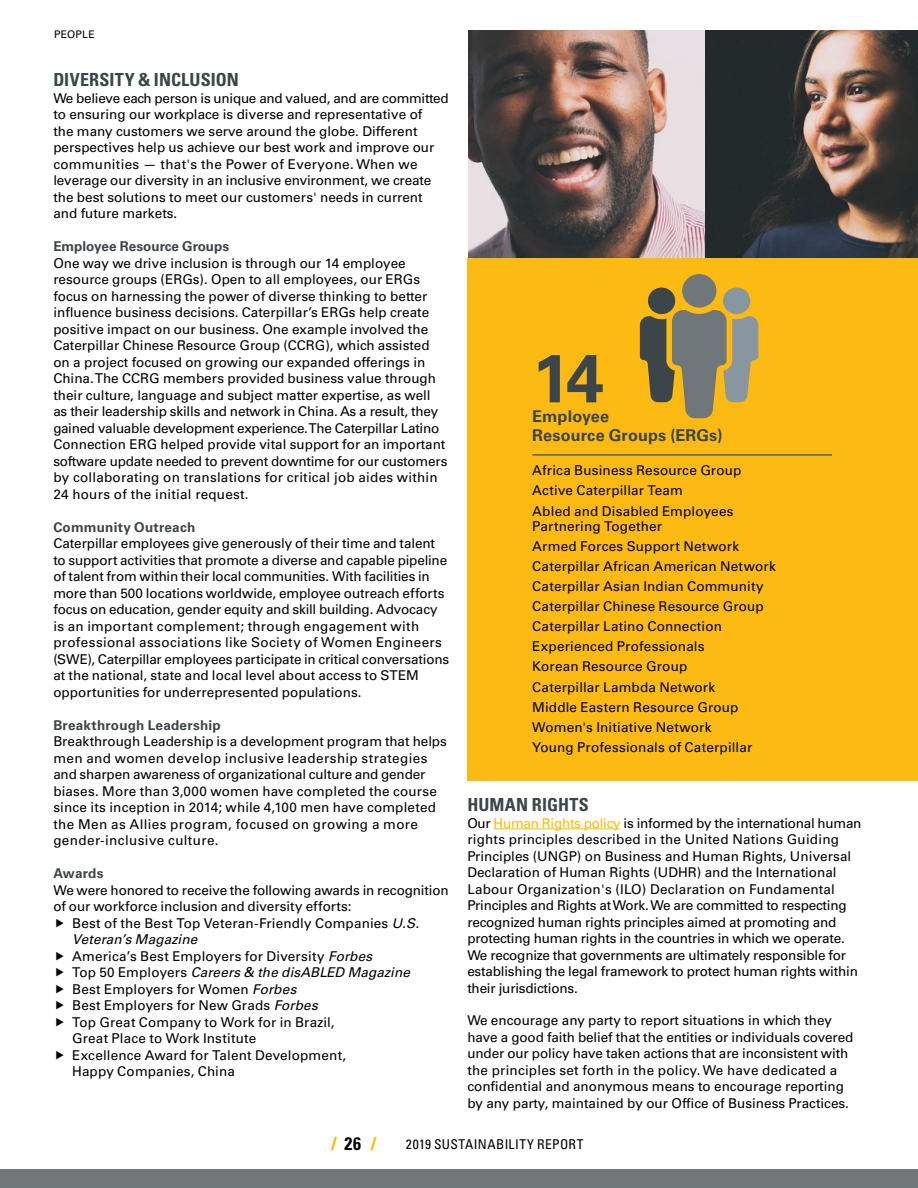
<style>
.page{position:relative;width:918px;height:1188px;background:#fff}
.page>*{position:absolute;margin:0;border:0;box-sizing:border-box;transform-origin:0 0}
.t1{font:700 67.65px "Univers LT Std";color:#3c4548}
.t2{font:700 condensed 18px "Univers LT Std";letter-spacing:.01em;color:#3c4548}
.t3{font:900 18px "Univers LT Std";color:#fdba12}
.t4{font:700 16.2px/19.5px "Univers LT Std";letter-spacing:.01em;color:#3c4548}
.t5{font:13.5px/16.5px "Univers LT Std";color:#000}
.t6{font:700 13.5px "Univers LT Std";letter-spacing:.015em;color:#3c4548}
.t7{font:italic 13.5px "Univers LT Std";letter-spacing:.01em;color:#000}
.t8{font:condensed 13.5px "Univers LT Std";letter-spacing:.03em;color:#000}
.t9{font:10.5px "Univers LT Std";letter-spacing:.025em;color:#000}
.s1{font-style:italic}
.s2{font-style:normal}
.s3{color:#fdba12}
.s4{font-weight:700;font-stretch:condensed;color:#000}
</style>
<div class="page">
<img style="left:468px;top:30px;width:450px;height:228px">
<div style="left:0;top:1170px;width:918px;height:18px;background:#6f777a"></div>
<hr style="left:494px;top:829px;width:127px;height:1px;background:#fdba12">
<div style="left:468px;top:258px;width:450px;height:523px;background:#fdba12"></div>
<div style="left:648px;top:288px;width:27px;height:26px;background:#3c4548;border-radius:50%"></div>
<div style="left:723px;top:288px;width:27px;height:26px;background:#88969f;border-radius:50%"></div>
<div style="left:682px;top:274px;width:34px;height:34px;background:#6f777a;border-radius:50%"></div>
<svg style="left:640px;top:310px;width:118px;height:108px"></svg>
<hr style="left:532px;top:454px;width:300px;height:2px;background:#465672">
<p class="t9" style="left:54px;top:28px;width:42px">PEOPLE</p>
<h2 class="t2" style="left:53px;top:69px;width:187px">DIVERSITY &amp; INCLUSION</h2>
<p class="t5" style="left:53px;top:90px;width:397px">We believe each person is unique and valued, and are committed to ensuring our workplace is diverse and representative of<br>the many customers we serve around the globe. Different perspectives help us achieve our best work and improve our communities — that's the Power of Everyone. When we leverage our diversity in an inclusive environment, we create the best solutions to meet our customers' needs in current and future markets.</p>
<p class="t6" style="left:53px;top:239px;width:177px">Employee Resource Groups</p>
<p class="t5" style="left:53px;top:255px;width:396px">One way we drive inclusion is through our 14 employee resource groups (ERGs). Open to all employees, our ERGs focus on harnessing the power of diverse thinking to better influence business decisions. Caterpillar’s ERGs help create positive impact on our business. One example involved the Caterpillar Chinese Resource Group (CCRG), which assisted on a project focused on growing our expanded offerings in China. The CCRG members provided business value through their culture, language and subject matter expertise, as well as their leadership skills and network in China. As a result, they gained valuable development experience. The Caterpillar Latino Connection ERG helped provide vital support for an important software update needed to prevent downtime for our customers by collaborating on translations for critical job aides within 24 hours of the initial request.</p>
<p class="t6" style="left:53px;top:519px;width:144px">Community Outreach</p>
<p class="t5" style="left:53px;top:535px;width:397px">Caterpillar employees give generously of their time and talent to support activities that promote a diverse and capable pipeline of talent from within their local communities. With facilities in more than 500 locations worldwide, employee outreach efforts focus on education, gender equity and skill building. Advocacy is an important complement; through engagement with professional associations like Society of Women Engineers (SWE), Caterpillar employees participate in critical conversations at the national, state and local level about access to STEM opportunities for underrepresented populations.</p>
<p class="t6" style="left:53px;top:717px;width:169px">Breakthrough Leadership</p>
<p class="t5" style="left:53px;top:733px;width:395px">Breakthrough Leadership is a development program that helps men and women develop inclusive leadership strategies and sharpen awareness of organizational culture and gender biases. More than 3,000 women have completed the course since its inception in 2014; while 4,100 men have completed the Men as Allies program, focused on growing a more gender-inclusive culture.</p>
<p class="t6" style="left:53px;top:866px;width:52px">Awards</p>
<p class="t5" style="left:53px;top:882px;width:397px">We were honored to receive the following awards in recognition</p>
<p class="t5" style="left:53px;top:898px;width:300px">of our workforce inclusion and diversity efforts:</p>
<p class="t5" style="left:72px;top:915px;width:348px">Best of the Best Top Veteran-Friendly Companies <span class="s1">U.S.</span></p>
<p class="t7" style="left:72px;top:932px;width:127px">Veteran’s Magazine</p>
<p class="t5" style="left:72px;top:948px;width:302px">America’s Best Employers for Diversity <span class="s1">Forbes</span></p>
<p class="t7" style="left:72px;top:965px;width:339px"><span class="s2">Top 50 Employers</span> Careers &amp; the disABLED Magazine</p>
<p class="t5" style="left:72px;top:981px;width:226px">Best Employers for Women <span class="s1">Forbes</span></p>
<p class="t5" style="left:72px;top:997px;width:247px">Best Employers for New Grads <span class="s1">Forbes</span></p>
<p class="t5" style="left:72px;top:1014px;width:264px">Top Great Company to Work for in Brazil,</p>
<p class="t5" style="left:72px;top:1030px;width:186px">Great Place to Work Institute</p>
<p class="t5" style="left:72px;top:1047px;width:276px">Excellence Award for Talent Development,</p>
<p class="t5" style="left:72px;top:1063px;width:164px">Happy Companies, China</p>
<h1 class="t1" style="left:532px;top:339px;width:73px">14</h1>
<p class="t4" style="left:532px;top:407px;width:192px">Employee<br>Resource Groups (ERGs)</p>
<p class="t5" style="left:532px;top:461px;width:211px;line-height:20.1px">Africa Business Resource Group<br>Active Caterpillar Team<br>Abled and Disabled Employees</p>
<p class="t5" style="left:532px;top:516px;width:245px;line-height:20.1px">Partnering Together<br>Armed Forces Support Network<br>Caterpillar African American Network<br>Caterpillar Asian Indian Community<br>Caterpillar Chinese Resource Group<br>Caterpillar Latino Connection<br>Experienced Professionals<br>Korean Resource Group<br>Caterpillar Lambda Network<br>Middle Eastern Resource Group<br>Women's Initiative Network<br>Young Professionals of Caterpillar</p>
<h2 class="t2" style="left:467px;top:794px;width:123px">HUMAN RIGHTS</h2>
<p class="t5" style="left:467px;top:815px;width:396px">Our <span class="s3">Human Rights policy</span> is informed by the international human rights principles described in the United Nations Guiding Principles (UNGP) on Business and Human Rights, Universal Declaration of Human Rights (UDHR) and the International Labour Organization's (ILO) Declaration on Fundamental Principles and Rights at Work. We are committed to respecting recognized human rights principles aimed at promoting and protecting human rights in the countries in which we operate.<br>We recognize that governments are ultimately responsible for establishing the legal framework to protect human rights within their jurisdictions.</p>
<p class="t5" style="left:467px;top:1013px;width:387px">We encourage any party to report situations in which they have a good faith belief that the entities or individuals covered under our policy have taken actions that are inconsistent with the principles set forth in the policy. We have dedicated a confidential and anonymous means to encourage reporting by any party, maintained by our Office of Business Practices.</p>
<h2 class="t3" style="left:331px;top:1133px;width:46px">/ <span class="s4">26</span> /</h2>
<p class="t8" style="left:406px;top:1136px;width:179px">2019 SUSTAINABILITY REPORT</p>
</div>
